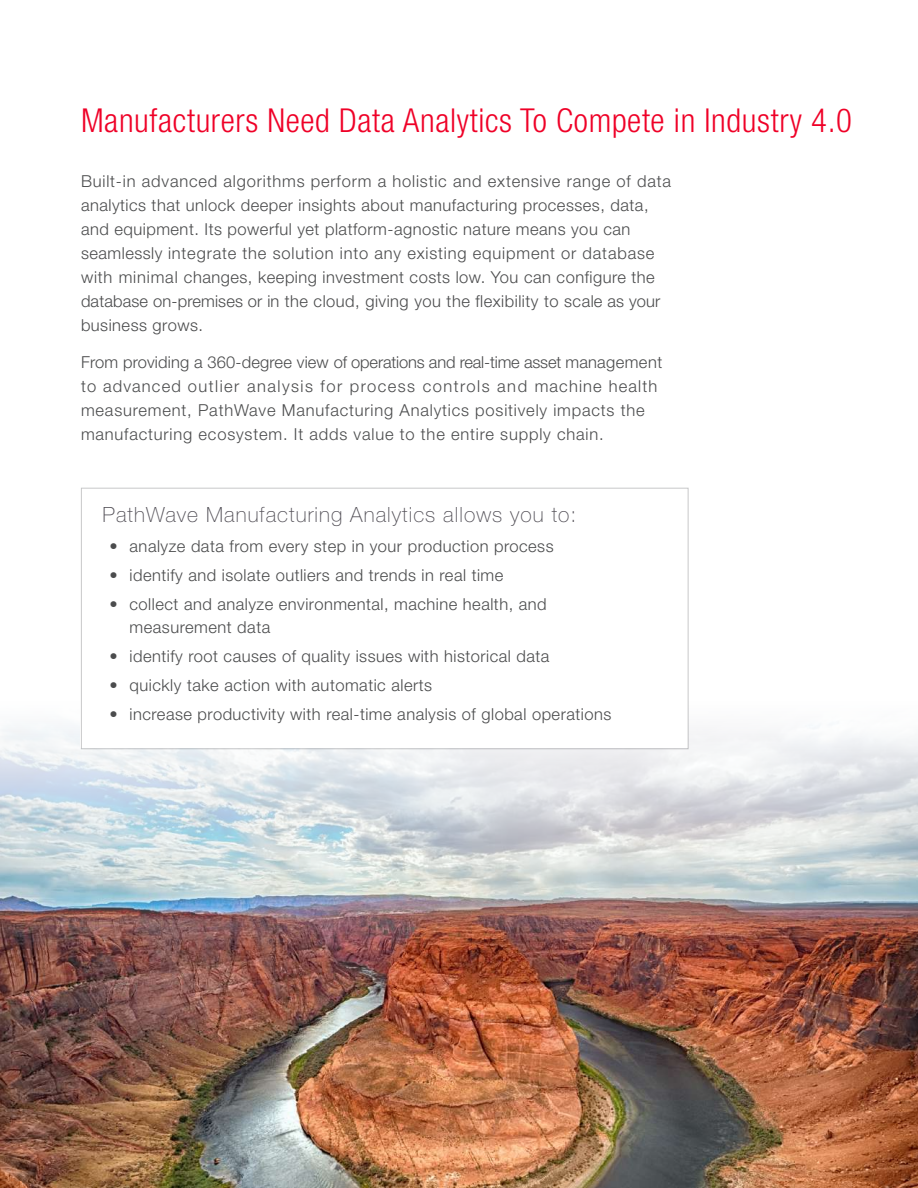
<style>
.page{position:relative;width:918px;height:1188px;background:#fff}
.page>*{position:absolute;margin:0;border:0;box-sizing:border-box;transform-origin:0 0}
.t1{font:300 condensed 33px "Helvetica Neue LT Std";letter-spacing:.02em;color:#ef0027}
.t2{font:100 21px "Helvetica Neue LT Std";letter-spacing:.05em;color:#514e55}
.t3{font:300 16.5px/24px "Helvetica Neue LT Std";letter-spacing:.03em;color:#4b4c4d}
.t4{font:300 16.5px/24px "Helvetica Neue LT Std";letter-spacing:.05em;color:#4b4c4d}
</style>
<div class="page">
<img style="left:0;top:948px;width:918px;height:240px">
<img style="left:0;top:696px;width:918px;height:252px">
<div style="left:80px;top:489px;width:608px;height:259px;background:#fff"></div>
<h1 class="t1" style="left:81px;top:101px;width:773px">Manufacturers Need Data Analytics To Compete in Industry 4.0</h1>
<p class="t3" style="left:81px;top:169px;width:592px">Built-in advanced algorithms perform a holistic and extensive range of data analytics that unlock deeper insights about manufacturing processes, data, and equipment. Its powerful yet platform-agnostic nature means you can seamlessly integrate the solution into any existing equipment or database with minimal changes, keeping investment costs low. You can configure the database on-premises or in the cloud, giving you the flexibility to scale as your business grows.</p>
<p class="t4" style="left:81px;top:350px;width:583px">From providing a 360-degree view of operations and real-time asset management to advanced outlier analysis for process controls and machine health measurement, PathWave Manufacturing Analytics positively impacts the manufacturing ecosystem. It adds value to the entire supply chain.</p>
<p class="t2" style="left:103px;top:503px;width:475px">PathWave Manufacturing Analytics allows you to:</p>
<p class="t3" style="left:109px;top:533px;width:446px">• analyze data from every step in your production process</p>
<p class="t3" style="left:109px;top:563px;width:396px">• identify and isolate outliers and trends in real time</p>
<p class="t3" style="left:130px;top:593px;width:419px;line-height:22.5px;text-indent:-20px">• collect and analyze environmental, machine health, and measurement data</p>
<p class="t3" style="left:109px;top:644px;width:442px">• identify root causes of quality issues with historical data</p>
<p class="t3" style="left:109px;top:673px;width:324px">• quickly take action with automatic alerts</p>
<p class="t3" style="left:109px;top:702px;width:504px">• increase productivity with real-time analysis of global operations</p>
</div>
